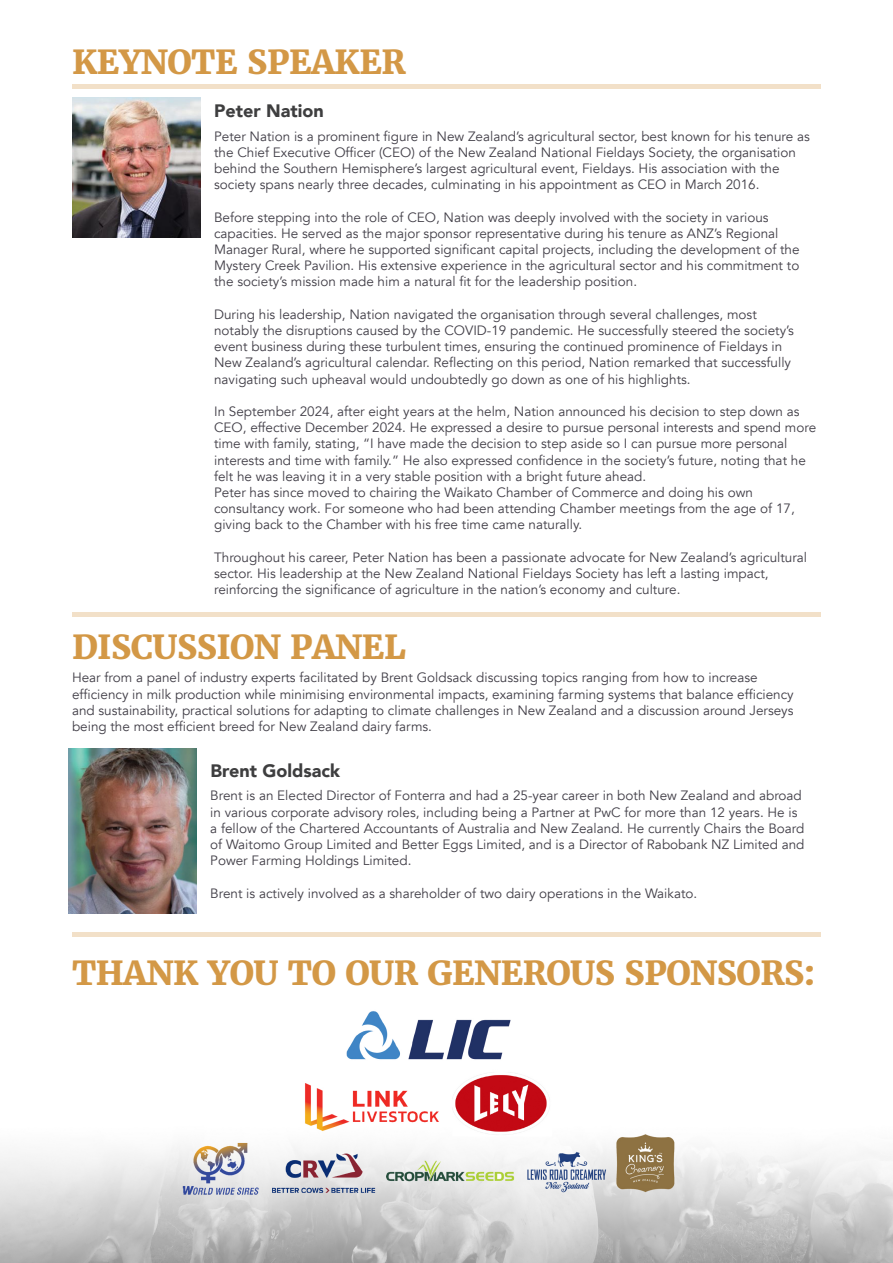
<style>
.page{position:relative;width:893px;height:1263px;background:#fff}
.page>*{position:absolute;margin:0;border:0;box-sizing:border-box;transform-origin:0 0}
.t1{font:800 33px "Merriweather";letter-spacing:-.01em;color:#d39846}
.t2{font:900 18px "Avenir";color:#3e3e3f}
.t3{font:13.5px/16.2px "Avenir";color:#413e47}
</style>
<div class="page">
<div style="left:72px;top:612px;width:749px;height:5px;background:#f2e0c8"></div>
<div style="left:72px;top:932px;width:749px;height:5px;background:#f2e0c8"></div>
<div style="left:72px;top:84px;width:749px;height:5px;background:#f2e0c8"></div>
<img style="left:72px;top:97px;width:129px;height:140px">
<img style="left:0;top:1011px;width:893px;height:252px">
<img style="left:69px;top:748px;width:128px;height:166px">
<p class="t1" style="left:72px;top:41px;width:335px">KEYNOTE SPEAKER</p>
<p class="t2" style="left:214px;top:95px;width:111px">Peter Nation</p>
<p class="t3" style="left:214px;top:128px;width:597px">Peter Nation is a prominent figure in New Zealand’s agricultural sector, best known for his tenure as the Chief Executive Officer (CEO) of the New Zealand National Fieldays Society, the organisation behind the Southern Hemisphere’s largest agricultural event, Fieldays. His association with the society spans nearly three decades, culminating in his appointment as CEO in March 2016.</p>
<p class="t3" style="left:214px;top:209px;width:587px">Before stepping into the role of CEO, Nation was deeply involved with the society in various capacities. He served as the major sponsor representative during his tenure as ANZ’s Regional Manager Rural, where he supported significant capital projects, including the development of the Mystery Creek Pavilion. His extensive experience in the agricultural sector and his commitment to the society’s mission made him a natural fit for the leadership position.</p>
<p class="t3" style="left:214px;top:306px;width:581px">During his leadership, Nation navigated the organisation through several challenges, most notably the disruptions caused by the COVID-19 pandemic. He successfully steered the society’s event business during these turbulent times, ensuring the continued prominence of Fieldays in New Zealand’s agricultural calendar. Reflecting on this period, Nation remarked that successfully navigating such upheaval would undoubtedly go down as one of his highlights.</p>
<p class="t3" style="left:214px;top:403px;width:604px">In September 2024, after eight years at the helm, Nation announced his decision to step down as CEO, effective December 2024. He expressed a desire to pursue personal interests and spend more time with family, stating, “I have made the decision to step aside so I can pursue more personal interests and time with family.” He also expressed confidence in the society’s future, noting that he felt he was leaving it in a very stable position with a bright future ahead.</p>
<p class="t3" style="left:214px;top:484px;width:582px">Peter has since moved to chairing the Waikato Chamber of Commerce and doing his own consultancy work. For someone who had been attending Chamber meetings from the age of 17, giving back to the Chamber with his free time came naturally.</p>
<p class="t3" style="left:214px;top:549px;width:595px">Throughout his career, Peter Nation has been a passionate advocate for New Zealand’s agricultural sector. His leadership at the New Zealand National Fieldays Society has left a lasting impact, reinforcing the significance of agriculture in the nation’s economy and culture.</p>
<p class="t1" style="left:72px;top:626px;width:336px">DISCUSSION PANEL</p>
<p class="t3" style="left:72px;top:670px;width:723px">Hear from a panel of industry experts facilitated by Brent Goldsack discussing topics ranging from how to increase efficiency in milk production while minimising environmental impacts, examining farming systems that balance efficiency and sustainability, practical solutions for adapting to climate challenges in New Zealand and a discussion around Jerseys being the most efficient breed for New Zealand dairy farms.</p>
<p class="t2" style="left:210px;top:755px;width:131px">Brent Goldsack</p>
<p class="t3" style="left:210px;top:788px;width:596px">Brent is an Elected Director of Fonterra and had a 25-year career in both New Zealand and abroad in various corporate advisory roles, including being a Partner at PwC for more than 12 years. He is a fellow of the Chartered Accountants of Australia and New Zealand. He currently Chairs the Board of Waitomo Group Limited and Better Eggs Limited, and is a Director of Rabobank NZ Limited and Power Farming Holdings Limited.</p>
<p class="t3" style="left:210px;top:885px;width:488px">Brent is actively involved as a shareholder of two dairy operations in the Waikato.</p>
<p class="t1" style="left:72px;top:951px;width:745px">THANK YOU TO OUR GENEROUS SPONSORS:</p>
</div>
